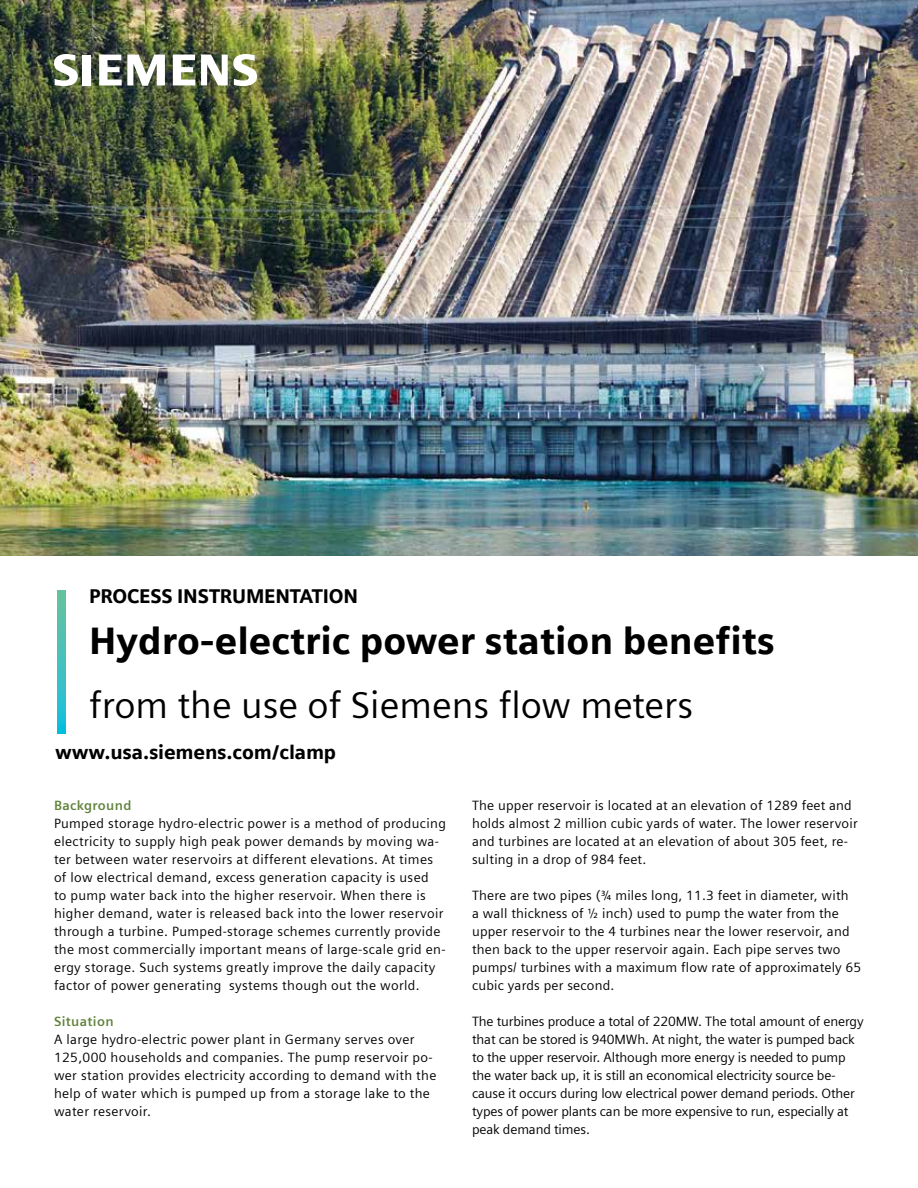
<style>
.page{position:relative;width:918px;height:1188px;background:#fff}
.page>*{position:absolute;margin:0;border:0;box-sizing:border-box;transform-origin:0 0}
.t1{font:900 37.5px "Siemens Sans";color:#000}
.t2{font:37.5px "Siemens Sans";color:#000}
.t3{font:900 19.5px "Siemens Sans";letter-spacing:-.01em;color:#000}
.t4{font:13.5px/18px "Siemens Sans";letter-spacing:.015em;color:#000}
.t5{font:13.5px/18px "Siemens Sans";letter-spacing:-.01em;color:#000}
.t6{font:700 13.5px "Siemens Sans";letter-spacing:.025em;color:#62833c}
</style>
<div class="page">
<img style="left:0;top:0;width:918px;height:555px">
<svg style="left:54px;top:54px;width:37px;height:32px"></svg>
<svg style="left:99px;top:55px;width:66px;height:31px"></svg>
<svg style="left:173px;top:55px;width:22px;height:30px"></svg>
<svg style="left:201px;top:54px;width:56px;height:32px"></svg>
<svg style="left:57px;top:590px;width:8px;height:144px"></svg>
<h2 class="t3" style="left:89px;top:581px;width:270px">PROCESS INSTRUMENTATION</h2>
<h1 class="t1" style="left:89px;top:611px;width:687px">Hydro-electric power station benefits</h1>
<h1 class="t2" style="left:89px;top:677px;width:606px">from the use of Siemens flow meters</h1>
<h2 class="t3" style="left:55px;top:736px;width:282px">www.usa.siemens.com/clamp</h2>
<p class="t6" style="left:54px;top:795px;width:79px">Background</p>
<p class="t4" style="left:54px;top:813px;width:393px">Pumped storage hydro-electric power is a method of producing electricity to supply high peak power demands by moving wa&shy;ter between water reservoirs at different elevations. At times of low electrical demand, excess generation capacity is used<br>to pump water back into the higher reservoir. When there is higher demand, water is released back into the lower reservoir through a turbine. Pumped-storage schemes currently provide the most commercially important means of large-scale grid en&shy;ergy storage. Such systems greatly improve the daily capacity factor of power generating systems though out the world.</p>
<p class="t6" style="left:54px;top:1011px;width:61px">Situation</p>
<p class="t4" style="left:54px;top:1029px;width:384px">A large hydro-electric power plant in Germany serves over 125,000 households and companies. The pump reservoir po&shy;wer station provides electricity according to demand with the help of water which is pumped up from a storage lake to the water reservoir.</p>
<p class="t4" style="left:472px;top:795px;width:387px">The upper reservoir is located at an elevation of 1289 feet and holds almost 2 million cubic yards of water. The lower reservoir and turbines are located at an elevation of about 305 feet, re&shy;sulting in a drop of 984 feet.</p>
<p class="t4" style="left:472px;top:885px;width:391px">There are two pipes (¾ miles long, 11.3 feet in diameter, with<br>a wall thickness of ½ inch) used to pump the water from the upper reservoir to the 4 turbines near the lower reservoir, and then back to the upper reservoir again. Each pipe serves two pumps/ turbines with a maximum flow rate of approximately 65 cubic yards per second.</p>
<p class="t5" style="left:472px;top:1011px;width:393px">The turbines produce a total of 220MW. The total amount of energy that can be stored is 940MWh. At night, the water is pumped back to the upper reservoir. Although more energy is needed to pump the water back up, it is still an economical electricity source be&shy;cause it occurs during low electrical power demand periods. Other types of power plants can be more expensive to run, especially at peak demand times.</p>
</div>
